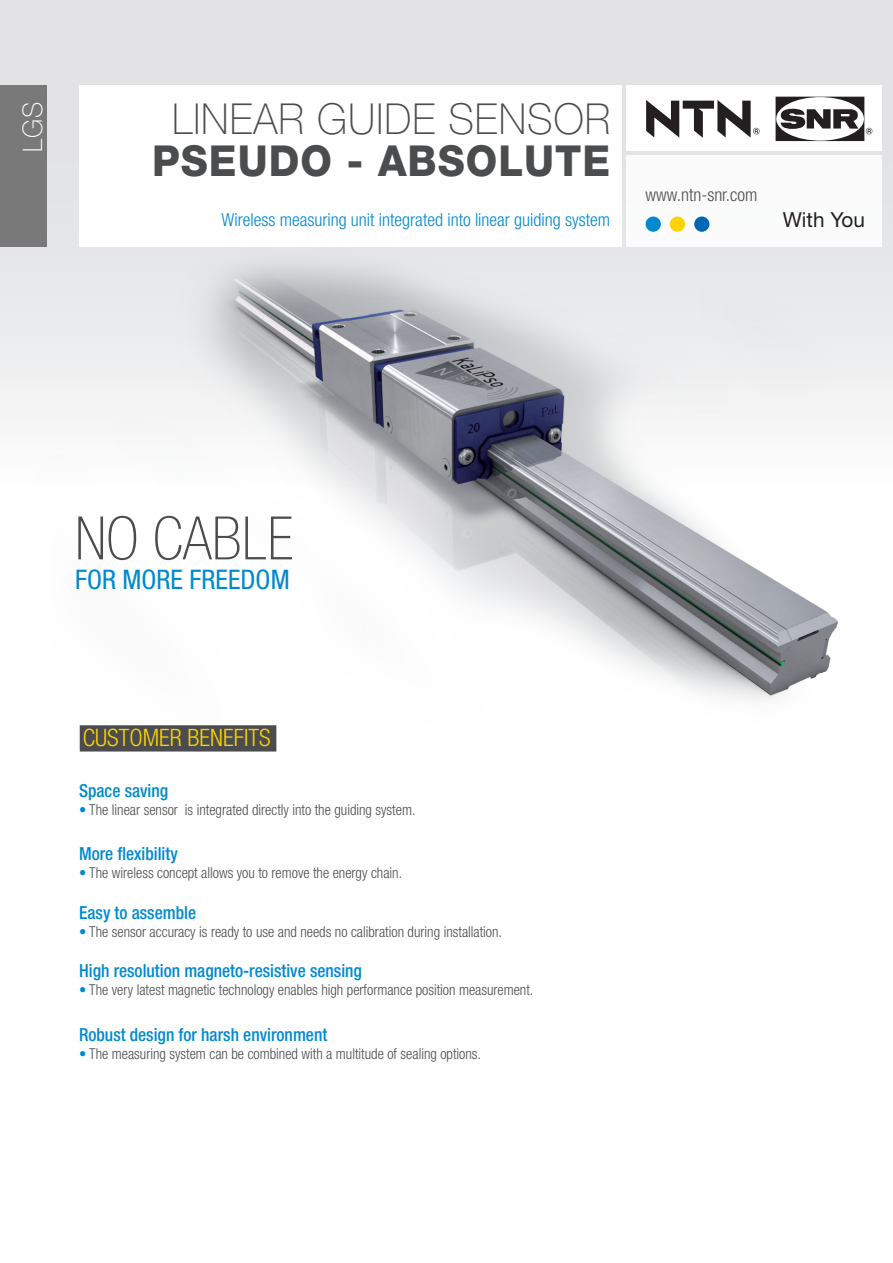
<style>
.page{position:relative;width:893px;height:1263px;background:#fff}
.page>*{position:absolute;margin:0;border:0;box-sizing:border-box;transform-origin:0 0}
.t1{font:100 condensed 60px "Helvetica Neue";color:#4b4c4d}
.t2{font:100 42.75px "Helvetica Neue";letter-spacing:.025em;color:#4b4c4d;scale:.95 1}
.t3{font:800 42.75px "Helvetica Neue";letter-spacing:.025em;color:#4b4c4d;scale:.95 1}
.t4{font:condensed 27px "Helvetica Neue";color:#0089cf}
.t5{font:100 27px "Helvetica Neue";color:#fff;scale:.95 1}
.t6{font:300 condensed 24px "Helvetica Neue";color:#fed304}
.t7{font:20.7px "Helvetica Neue";color:#231f20}
.t8{font:500 condensed 18px "Helvetica Neue";color:#0089cf}
.t9{font:300 condensed 18px "Helvetica Neue";color:#0089cf}
.t10{font:300 condensed 18px "Helvetica Neue";color:#4b4c4d}
.t11{font:300 condensed 15px "Helvetica Neue";color:#4b4c4d}
.s1{color:#0089cf}
</style>
<div class="page">
<div style="left:0;top:0;width:893px;height:239px;background:#e3e3e5"></div>
<div style="left:626px;top:85px;width:255px;height:65px;background:#fff"></div>
<div style="left:626px;top:155px;width:255px;height:92px;background:#fff"></div>
<div style="left:646px;top:217px;width:15px;height:15px;background:#0089cf;border-radius:50%"></div>
<div style="left:670px;top:217px;width:15px;height:15px;background:#fed304;border-radius:50%"></div>
<div style="left:694px;top:217px;width:15px;height:15px;background:#0166b3;border-radius:50%"></div>
<svg style="left:646px;top:100px;width:113px;height:38px"></svg>
<svg style="left:776px;top:97px;width:96px;height:44px"></svg>
<div style="left:80px;top:85px;width:542px;height:162px;background:#fff"></div>
<div style="left:0;top:85px;width:46px;height:161px;background:#7a797a"></div>
<img style="left:0;top:239px;width:893px;height:513px">
<div style="left:80px;top:725px;width:196px;height:26px;background:#4b4c4d"></div>
<p class="t5" style="left:17px;top:152px;width:53px;rotate:-90deg">LGS</p>
<p class="t2" style="left:172px;top:95px;width:463px">LINEAR GUIDE SENSOR</p>
<p class="t3" style="left:152px;top:135px;width:484px">PSEUDO - ABSOLUTE</p>
<p class="t9" style="left:221px;top:210px;width:390px">Wireless measuring unit integrated into linear guiding system</p>
<p class="t10" style="left:646px;top:185px;width:113px">www.ntn-snr.com</p>
<p class="t7" style="left:783px;top:208px;width:84px">With You</p>
<p class="t1" style="left:75px;top:505px;width:219px">NO CABLE</p>
<p class="t4" style="left:75px;top:564px;width:216px">FOR MORE FREEDOM</p>
<p class="t6" style="left:83px;top:724px;width:189px">CUSTOMER BENEFITS</p>
<p class="t8" style="left:79px;top:779px;width:91px">Space saving</p>
<p class="t11" style="left:79px;top:801px;width:338px"><span class="s1">•</span> The linear sensor is integrated directly into the guiding system.</p>
<p class="t8" style="left:79px;top:843px;width:100px">More flexibility</p>
<p class="t11" style="left:79px;top:864px;width:325px"><span class="s1">•</span> The wireless concept allows you to remove the energy chain.</p>
<p class="t8" style="left:79px;top:902px;width:118px">Easy to assemble</p>
<p class="t11" style="left:79px;top:923px;width:425px"><span class="s1">•</span> The sensor accuracy is ready to use and needs no calibration during installation.</p>
<p class="t8" style="left:79px;top:960px;width:284px">High resolution magneto-resistive sensing</p>
<p class="t11" style="left:79px;top:981px;width:456px"><span class="s1">•</span> The very latest magnetic technology enables high performance position measurement.</p>
<p class="t8" style="left:79px;top:1024px;width:250px">Robust design for harsh environment</p>
<p class="t11" style="left:79px;top:1045px;width:403px"><span class="s1">•</span> The measuring system can be combined with a multitude of sealing options.</p>
</div>
